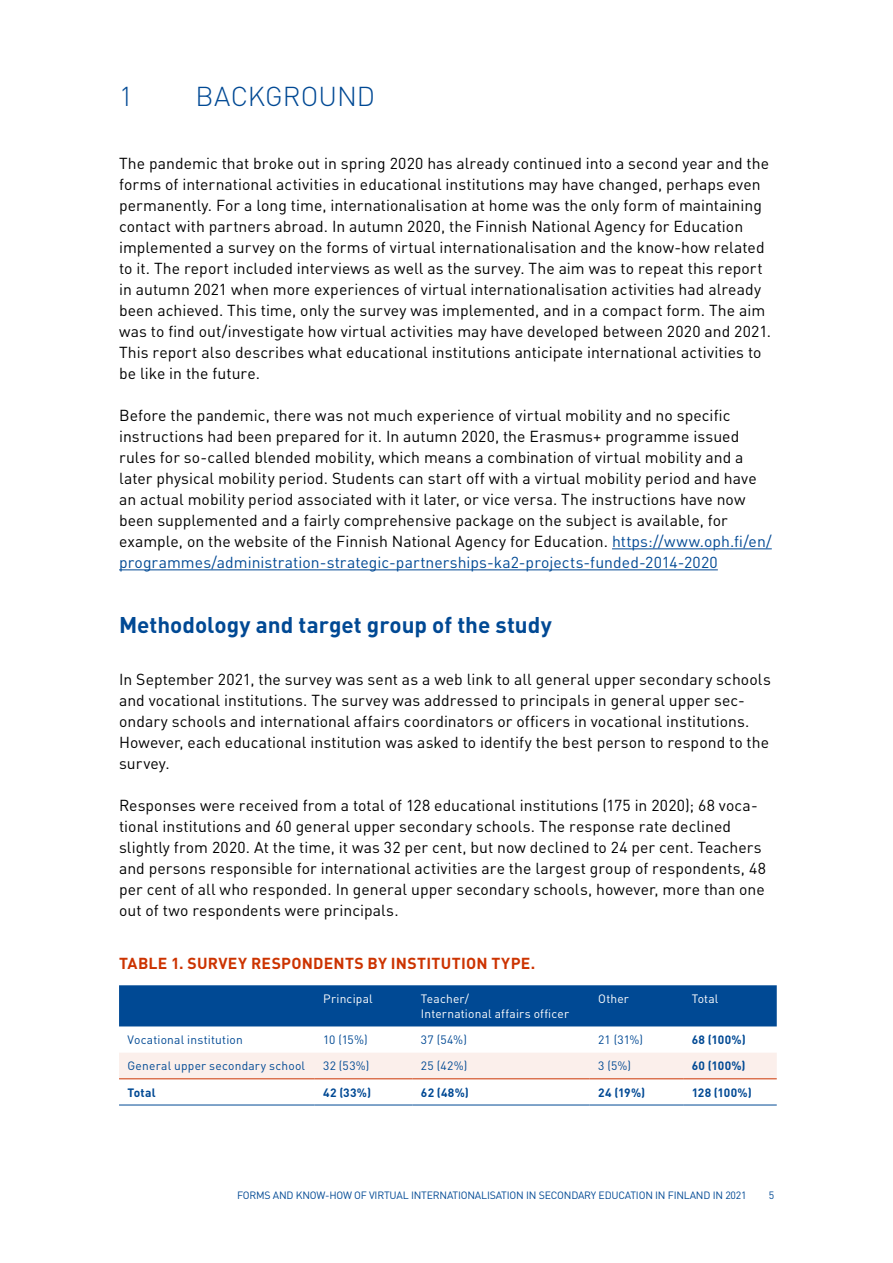
<style>
.page{position:relative;width:893px;height:1263px;background:#fff}
.page>*{position:absolute;margin:0;border:0;box-sizing:border-box;transform-origin:0 0}
.Otsikko_1-taso{font:300 27px "DIN Pro";letter-spacing:-.005em;color:#004994}
.Otsikko_2-taso_ei_s{font:700 22.5px "DIN Pro";color:#004994}
.leipis{font:15.75px/21px "DIN Pro";letter-spacing:.005em;color:#000}
.Graafiotsikko{font:700 15.75px "DIN Pro";letter-spacing:.015em;color:#c30}
.taulukko_Leipis{font:12px "DIN Pro";letter-spacing:.015em;color:#004994}
.taulukko_ylätunnist{font:12px "DIN Pro";letter-spacing:.015em;color:#fff}
.taulukko_Leipis-2{font:700 12px "DIN Pro";letter-spacing:.025em;color:#004994}
.t1{font:10.5px "DIN Pro";letter-spacing:-.02em;color:#004994}
.s1{color:#004994}
</style>
<div class="page">
<hr style="left:612px;top:548px;width:160px;height:1px;background:#004994">
<hr style="left:119px;top:569px;width:599px;height:1px;background:#004994">
<div style="left:119px;top:985px;width:658px;height:41px;background:#004994"></div>
<div style="left:119px;top:1053px;width:658px;height:25px;background:#fbefeb"></div>
<hr style="left:119px;top:1078px;width:196px;height:1px;background:#c30">
<hr style="left:315px;top:1078px;width:97px;height:1px;background:#c30">
<hr style="left:412px;top:1078px;width:178px;height:1px;background:#c30">
<hr style="left:590px;top:1078px;width:93px;height:1px;background:#c30">
<hr style="left:683px;top:1078px;width:94px;height:1px;background:#c30">
<hr style="left:119px;top:1105px;width:196px;height:1px;background:#004994">
<hr style="left:315px;top:1105px;width:97px;height:1px;background:#004994">
<hr style="left:412px;top:1105px;width:178px;height:1px;background:#004994">
<hr style="left:590px;top:1105px;width:93px;height:1px;background:#004994">
<hr style="left:683px;top:1105px;width:94px;height:1px;background:#004994">
<h2 class="Otsikko_1-taso" style="left:119px;top:78px;width:15px">1</h2>
<h2 class="Otsikko_1-taso" style="left:196px;top:78px;width:181px">BACKGROUND</h2>
<p class="leipis" style="left:119px;top:152px;width:654px">The pandemic that broke out in spring 2020 has already continued into a second year and the forms of international activities in educational institutions may have changed, perhaps even permanently. For a long time, internationalisation at home was the only form of maintaining contact with partners abroad. In autumn 2020, the Finnish National Agency for Education implemented a survey on the forms of virtual internationalisation and the know-how related to it. The report included interviews as well as the survey. The aim was to repeat this report in autumn 2021 when more experiences of virtual internationalisation activities had already been achieved. This time, only the survey was implemented, and in a compact form. The aim was to find out/investigate how virtual activities may have developed between 2020 and 2021.<br>This report also describes what educational institutions anticipate international activities to be like in the future.</p>
<p class="leipis" style="left:119px;top:404px;width:654px">Before the pandemic, there was not much experience of virtual mobility and no specific instructions had been prepared for it. In autumn 2020, the Erasmus+ programme issued rules for so-called blended mobility, which means a combination of virtual mobility and a later physical mobility period. Students can start off with a virtual mobility period and have an actual mobility period associated with it later, or vice versa. The instructions have now been supplemented and a fairly comprehensive package on the subject is available, for example, on the website of the Finnish National Agency for Education. <span class="s1">https://www.oph.fi/en/ programmes/administration-strategic-partnerships-ka2-projects-funded-2014-2020</span></p>
<h3 class="Otsikko_2-taso_ei_s" style="left:119px;top:609px;width:434px">Methodology and target group of the study</h3>
<p class="leipis" style="left:119px;top:668px;width:653px">In September 2021, the survey was sent as a web link to all general upper secondary schools and vocational institutions. The survey was addressed to principals in general upper sec&shy;ondary schools and international affairs coordinators or officers in vocational institutions.<br>However, each educational institution was asked to identify the best person to respond to the survey.</p>
<p class="leipis" style="left:119px;top:794px;width:648px">Responses were received from a total of 128 educational institutions (175 in 2020); 68 voca&shy;tional institutions and 60 general upper secondary schools. The response rate declined slightly from 2020. At the time, it was 32 per cent, but now declined to 24 per cent. Teachers and persons responsible for international activities are the largest group of respondents, 48 per cent of all who responded. In general upper secondary schools, however, more than one out of two respondents were principals.</p>
<p class="Graafiotsikko" style="left:119px;top:952px;width:418px">TABLE 1. SURVEY RESPONDENTS BY INSTITUTION TYPE.</p>
<p class="taulukko_ylätunnist" style="left:323px;top:990px;width:51px">Principal</p>
<p class="taulukko_ylätunnist" style="left:421px;top:990px;width:49px">Teacher/</p>
<p class="taulukko_ylätunnist" style="left:421px;top:1005px;width:150px">International affairs officer</p>
<p class="taulukko_ylätunnist" style="left:598px;top:990px;width:32px">Other</p>
<p class="taulukko_ylätunnist" style="left:692px;top:990px;width:28px">Total</p>
<p class="taulukko_Leipis" style="left:128px;top:1032px;width:117px">Vocational institution</p>
<p class="taulukko_Leipis" style="left:323px;top:1032px;width:46px">10 (15%)</p>
<p class="taulukko_Leipis" style="left:421px;top:1032px;width:47px">37 (54%)</p>
<p class="taulukko_Leipis" style="left:598px;top:1032px;width:47px">21 (31%)</p>
<p class="taulukko_Leipis-2" style="left:692px;top:1032px;width:55px">68 (100%)</p>
<p class="taulukko_Leipis" style="left:128px;top:1058px;width:179px">General upper secondary school</p>
<p class="taulukko_Leipis" style="left:323px;top:1058px;width:48px">32 (53%)</p>
<p class="taulukko_Leipis" style="left:421px;top:1058px;width:48px">25 (42%)</p>
<p class="taulukko_Leipis" style="left:598px;top:1058px;width:34px">3 (5%)</p>
<p class="taulukko_Leipis-2" style="left:692px;top:1058px;width:55px">60 (100%)</p>
<p class="taulukko_Leipis-2" style="left:128px;top:1084px;width:30px">Total</p>
<p class="taulukko_Leipis-2" style="left:323px;top:1084px;width:49px">42 (33%)</p>
<p class="taulukko_Leipis-2" style="left:421px;top:1084px;width:49px">62 (48%)</p>
<p class="taulukko_Leipis-2" style="left:598px;top:1084px;width:49px">24 (19%)</p>
<p class="taulukko_Leipis-2" style="left:692px;top:1084px;width:62px">128 (100%)</p>
<p class="t1" style="left:237px;top:1188px;width:511px">FORMS AND KNOW-HOW OF VIRTUAL INTERNATIONALISATION IN SECONDARY EDUCATION IN FINLAND IN 2021</p>
<p class="t1" style="left:769px;top:1188px;width:7px">5</p>
</div>
